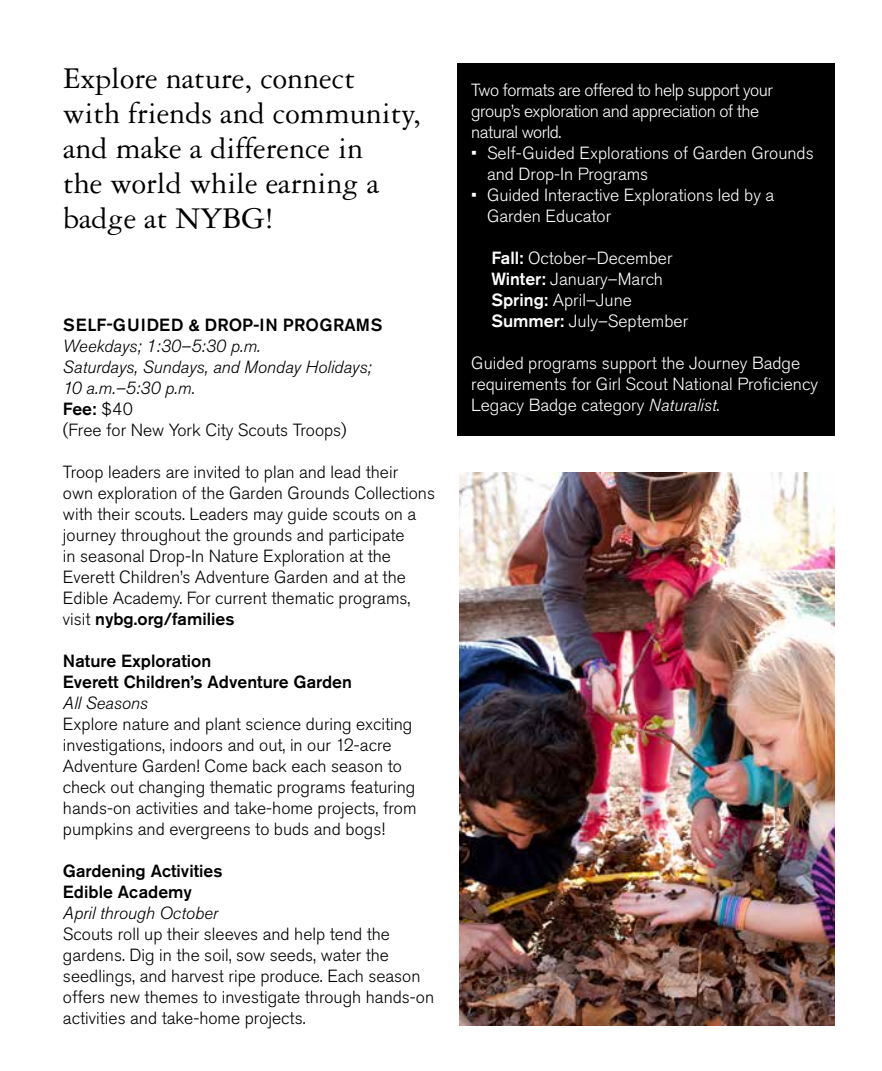
<style>
.page{position:relative;width:882px;height:1071px;background:#fff}
.page>*{position:absolute;margin:0;border:0;box-sizing:border-box;transform-origin:0 0}
.t1{font:32.2px/35px "Garamond Three";color:#000}
.t2{font:300 17.5px/21px "Akzidenz Grotesk Pro";color:#000}
.t3{font:300 17.5px/21px "Akzidenz Grotesk Pro";color:#fff}
.t4{font:italic 300 17.5px/21px "Akzidenz Grotesk Pro";color:#000}
.t5{font:300 17.5px/21px "Akzidenz Grotesk Pro";letter-spacing:-.03em;color:#fff}
.t6{font:500 17.5px/21px "Akzidenz Grotesk Pro";color:#000}
.t7{font:500 17.5px "Akzidenz Grotesk Pro";letter-spacing:.02em;color:#000}
.s1{font-weight:500;font-style:normal}
.s2{font-style:normal}
.s3{font-weight:500}
.s4{font-style:italic}
</style>
<div class="page">
<div style="left:457px;top:63px;width:378px;height:372px;background:#000"></div>
<img style="left:459px;top:472px;width:376px;height:554px">
<h1 class="t1" style="left:63px;top:61px;width:359px">Explore nature, connect<br>with friends and community, and make a difference in<br>the world while earning a badge at NYBG!</h1>
<p class="t7" style="left:63px;top:314px;width:321px">SELF-GUIDED &amp; DROP-IN PROGRAMS</p>
<p class="t4" style="left:63px;top:336px;width:310px">Weekdays; 1:30–5:30 p.m.<br>Saturdays, Sundays, and Monday Holidays;<br>10 a.m.–5:30 p.m.<br><span class="s1">Fee:</span> <span class="s2">$40<br>(Free for New York City Scouts Troops)</span></p>
<p class="t2" style="left:63px;top:462px;width:374px">Troop leaders are invited to plan and lead their<br>own exploration of the Garden Grounds Collections with their scouts. Leaders may guide scouts on a journey throughout the grounds and participate<br>in seasonal Drop-In Nature Exploration at the Everett Children’s Adventure Garden and at the Edible Academy. For current thematic programs, visit <span class="s3">nybg.org/families</span></p>
<p class="t6" style="left:63px;top:650px;width:290px">Nature Exploration<br>Everett Children’s Adventure Garden</p>
<p class="t4" style="left:63px;top:693px;width:86px">All Seasons</p>
<p class="t2" style="left:63px;top:714px;width:355px">Explore nature and plant science during exciting investigations, indoors and out, in our 12-acre Adventure Garden! Come back each season to check out changing thematic programs featuring hands-on activities and take-home projects, from pumpkins and evergreens to buds and bogs!</p>
<p class="t6" style="left:63px;top:860px;width:161px">Gardening Activities<br>Edible Academy</p>
<p class="t4" style="left:63px;top:903px;width:157px">April through October</p>
<p class="t2" style="left:63px;top:924px;width:373px">Scouts roll up their sleeves and help tend the gardens. Dig in the soil, sow seeds, water the seedlings, and harvest ripe produce. Each season offers new themes to investigate through hands-on activities and take-home projects.</p>
<p class="t5" style="left:471px;top:79px;width:303px">Two formats are offered to help support your group’s exploration and appreciation of the natural world.</p>
<p class="t3" style="left:487px;top:142px;width:328px;text-indent:-16px">• Self-Guided Explorations of Garden Grounds and Drop-In Programs</p>
<p class="t3" style="left:487px;top:184px;width:289px;text-indent:-16px">• Guided Interactive Explorations led by a<br>Garden Educator</p>
<p class="t3" style="left:491px;top:247px;width:198px"><span class="s3">Fall:</span> October–December<br><span class="s3">Winter:</span> January–March<br><span class="s3">Spring:</span> April–June<br><span class="s3">Summer:</span> July–September</p>
<p class="t3" style="left:471px;top:352px;width:348px">Guided programs support the Journey Badge requirements for Girl Scout National Proficiency<br>Legacy Badge category <span class="s4">Naturalist</span>.</p>
</div>
